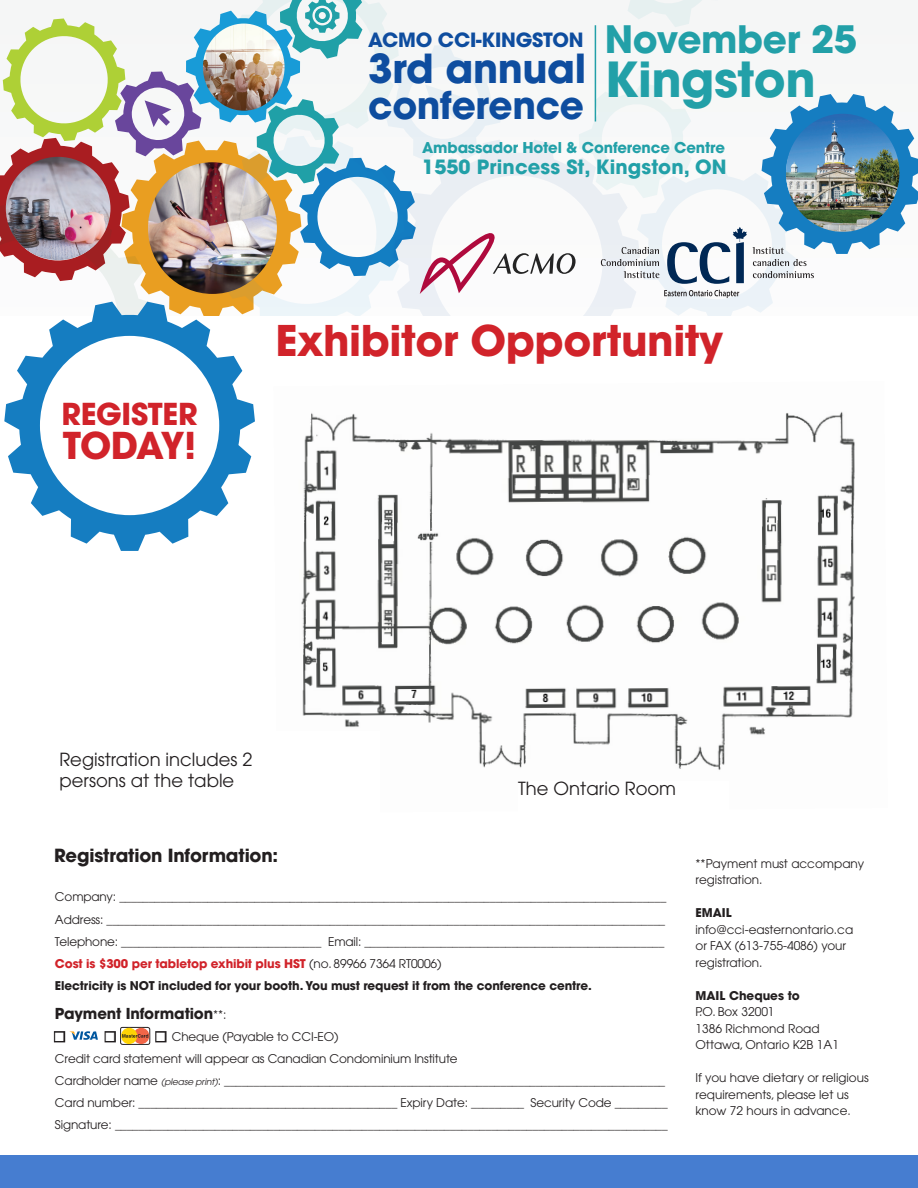
<style>
.page{position:relative;width:918px;height:1188px;background:#fff}
.page>*{position:absolute;margin:0;border:0;box-sizing:border-box;transform-origin:0 0}
.t1{font:700 48px "Avant Garde";letter-spacing:-.01em;color:#22a0a8}
.t2{font:700 42px "Avant Garde";letter-spacing:-.01em;color:#d1232a}
.t3{font:700 39.75px "Avant Garde";letter-spacing:-.01em;color:#0e4d9f}
.t4{font:700 37.5px "Avant Garde";letter-spacing:-.01em;color:#0e4d9f}
.t5{font:700 37.5px "Avant Garde";letter-spacing:-.01em;color:#22a0a8}
.t6{font:700 36.75px "Avant Garde";letter-spacing:-.04em;color:#d1232a}
.t7{font:700 30px "Avant Garde";letter-spacing:-.01em;color:#d1232a}
.t8{font:700 19.5px "Avant Garde";letter-spacing:.005em;color:#22a0a8}
.t9{font:700 19.5px "Avant Garde";letter-spacing:-.01em;color:#0e4d9f}
.t10{font:18px/21.6px "Avant Garde";color:#231f20}
.t11{font:700 18px "Avant Garde";letter-spacing:-.01em;color:#231f20}
.t12{font:700 15px "Avant Garde";letter-spacing:-.01em;color:#231f20}
.t13{font:700 14.85px "Avant Garde";letter-spacing:-.01em;color:#22a0a8}
.t14{font:12px/16.5px "Avant Garde";letter-spacing:-.005em;color:#231f20}
.t15{font:700 12px "Avant Garde";letter-spacing:-.01em;color:#231f20}
.t16{font:700 12px "Avant Garde";letter-spacing:-.01em;color:#d1232a}
.t17{font:12px "Zapf Dingbats";color:#fff}
.s1{font-weight:400;color:#231f20}
.s2{font-weight:400;font-size:12px}
.s3{color:#fff}
.s4{font-style:italic;font-size:9px}
.s5{font-weight:700}
</style>
<div class="page">
<div style="left:0;top:1155px;width:918px;height:33px;background:#467dd0"></div>
<div style="left:54px;top:1031px;width:11px;height:11px;border:3px solid #231f20"></div>
<div style="left:105px;top:1031px;width:11px;height:11px;border:3px solid #231f20"></div>
<div style="left:155px;top:1031px;width:12px;height:11px;border:3px solid #231f20"></div>
<svg style="left:70px;top:1031px;width:28px;height:9px"></svg>
<svg style="left:120px;top:1026px;width:30px;height:19px"></svg>
<svg style="left:0;top:0;width:918px;height:316px"></svg>
<svg style="left:4px;top:302px;width:251px;height:249px"></svg>
<div style="left:40px;top:336px;width:179px;height:179px;background:#fff;border-radius:50%"></div>
<img style="left:301px;top:411px;width:554px;height:359px">
<div style="left:252px;top:731px;width:128px;height:91px;background:#fff"></div>
<p class="t5" style="left:605px;top:15px;width:254px">November 25</p>
<p class="t1" style="left:605px;top:48px;width:213px">Kingston</p>
<p class="t13" style="left:422px;top:138px;width:304px">Ambassador Hotel &amp; Conference Centre</p>
<p class="t8" style="left:422px;top:154px;width:306px">1550 Princess St, Kingston, ON</p>
<p class="t9" style="left:368px;top:27px;width:217px">ACMO CCI-KINGSTON</p>
<p class="t3" style="left:368px;top:43px;width:219px">3rd annual</p>
<p class="t4" style="left:368px;top:81px;width:217px">conference</p>
<p class="t7" style="left:61px;top:394px;width:138px">REGISTER</p>
<p class="t6" style="left:63px;top:422px;width:135px">TODAY!</p>
<p class="t2" style="left:275px;top:313px;width:449px">Exhibitor Opportunity</p>
<p class="t10" style="left:59px;top:748px;width:194px">Registration includes 2 persons at the table</p>
<p class="t10" style="left:518px;top:777px;width:159px">The Ontario Room</p>
<p class="t11" style="left:54px;top:844px;width:226px">Registration Information:</p>
<p class="t14" style="left:55px;top:889px;width:613px">Company: _____________________________________________________________________________________________</p>
<p class="t14" style="left:55px;top:911px;width:612px">Address: _______________________________________________________________________________________________</p>
<p class="t14" style="left:55px;top:933px;width:611px">Telephone: __________________________________ Email: ___________________________________________________</p>
<p class="t16" style="left:55px;top:956px;width:388px">Cost is $300 per tabletop exhibit plus HST <span class="s1">(no. 89966 7364 RT0006)</span></p>
<p class="t15" style="left:55px;top:978px;width:538px">Electricity is NOT included for your booth. You must request it from the conference centre.</p>
<p class="t12" style="left:55px;top:1004px;width:173px">Payment Information<span class="s2">**:</span></p>
<p class="t17" style="left:55px;top:1031px;width:11px">■</p>
<p class="t17" style="left:106px;top:1031px;width:11px">■</p>
<p class="t14" style="left:156px;top:1028px;width:184px"><span class="s3">■</span> Cheque (Payable to CCI-EO)</p>
<p class="t14" style="left:55px;top:1050px;width:404px">Credit card statement will appear as Canadian Condominium Institute</p>
<p class="t14" style="left:55px;top:1073px;width:612px">Cardholder name <span class="s4">(please print)</span>: ___________________________________________________________________________</p>
<p class="t14" style="left:55px;top:1095px;width:614px">Card number: ____________________________________________ Expiry Date: _________ Security Code _________</p>
<p class="t14" style="left:55px;top:1117px;width:614px">Signature: ______________________________________________________________________________________________</p>
<p class="t14" style="left:696px;top:855px;width:170px">**Payment must accompany registration.</p>
<p class="t14" style="left:696px;top:904px;width:159px"><span class="s5">EMAIL </span>info@cci-easternontario.ca or FAX (613-755-4086) your registration.</p>
<p class="t14" style="left:696px;top:987px;width:145px"><span class="s5">MAIL Cheques to<br></span>P.O. Box 32001<br>1386 Richmond Road<br>Ottawa, Ontario K2B 1A1</p>
<p class="t14" style="left:696px;top:1069px;width:175px">If you have dietary or religious requirements, please let us know 72 hours in advance.</p>
</div>
